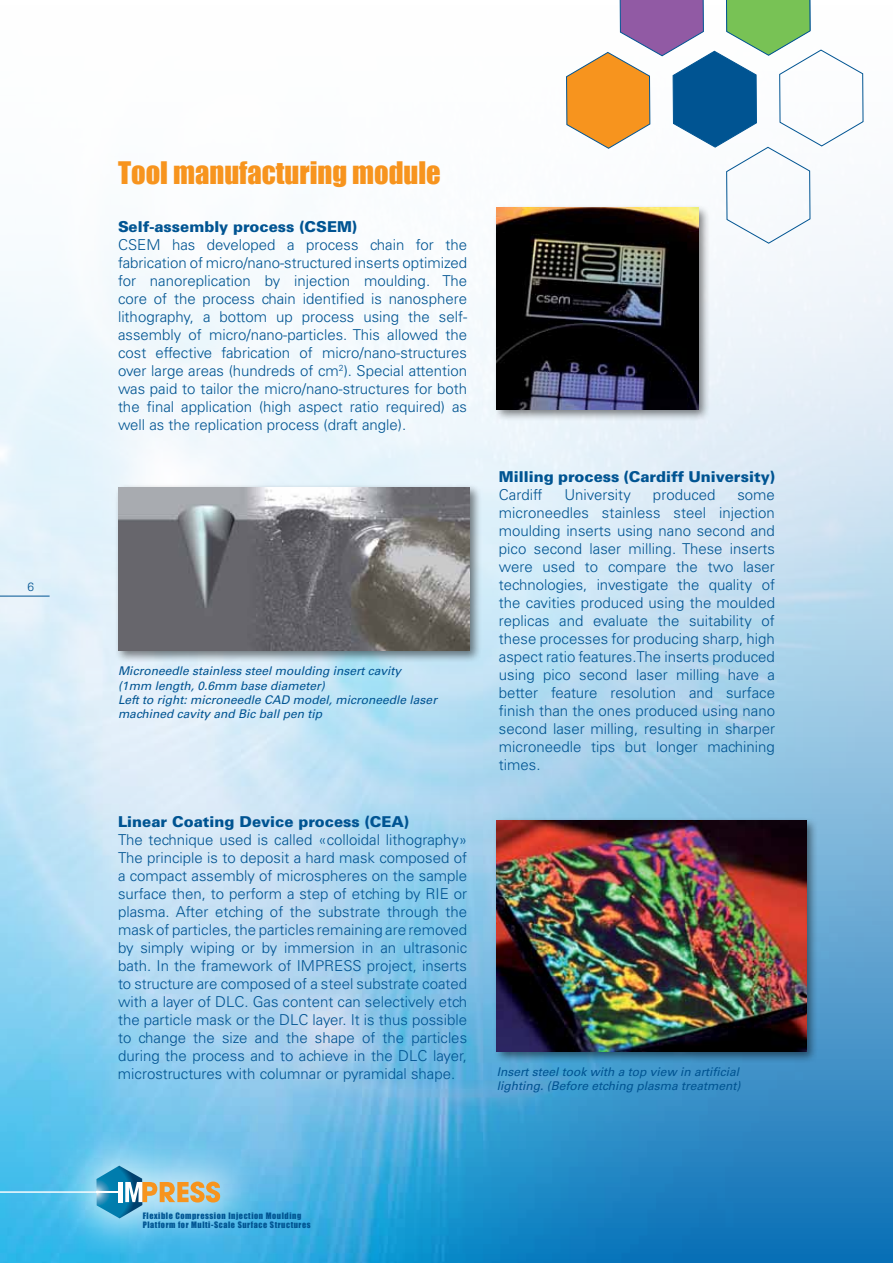
<style>
.page{position:relative;width:893px;height:1263px;background:#fff}
.page>*{position:absolute;margin:0;border:0;box-sizing:border-box;transform-origin:0 0}
.t1{font:28.5px "Impact";color:#f7941e}
.t2{font:300 15px/18px "Univers LT Std";color:#005492;text-align:justify}
.t3{font:900 15px "Univers LT Std";color:#005492}
.t4{font:italic 12px/14.4px "Univers LT Std";color:#005492}
.t5{font:300 12px "Univers LT Std";color:#005492}
.t6{font:8.1px/9.8px "Impact";letter-spacing:.07em;color:#005492}
</style>
<div class="page">
<img style="left:0;top:73px;width:893px;height:1190px">
<div style="left:49px;top:1120px;width:218px;height:143px;background:#fff;opacity:.77"></div>
<svg style="left:96px;top:1166px;width:124px;height:52px;background:#8fbac1"></svg>
<hr style="left:0;top:1191px;width:97px;height:2px;background:#fff">
<hr style="left:0;top:596px;width:50px;height:1px;background:#005492">
<svg style="left:566px;top:0;width:297px;height:244px"></svg>
<div style="left:114px;top:483px;width:368px;height:180px;background:#000;opacity:.5"></div>
<img style="left:118px;top:487px;width:351px;height:163px">
<div style="left:493px;top:816px;width:326px;height:248px;background:#000;opacity:.5"></div>
<img style="left:497px;top:820px;width:309px;height:231px">
<div style="left:493px;top:204px;width:218px;height:218px;background:#000;opacity:.5"></div>
<img style="left:497px;top:208px;width:201px;height:201px">
<p class="t5" style="left:27px;top:580px;width:8px">6</p>
<h1 class="t1" style="left:118px;top:150px;width:324px">Tool manufacturing module</h1>
<p class="t3" style="left:118px;top:217px;width:241px">Self-assembly process (CSEM)</p>
<p class="t2" style="left:118px;top:235px;width:351px">CSEM has developed a process chain for the fabrication of micro/nano-structured inserts optimized for nanoreplication by injection moulding. The core of the process chain identified is nanosphere lithography, a bottom up process using the self&shy;assembly of micro/nano-particles. This allowed the cost effective fabrication of micro/nano-structures over large areas (hundreds of cm<sup>2</sup>). Special attention was paid to tailor the micro/nano-structures for both the final application (high aspect ratio required) as well as the replication process (draft angle).</p>
<p class="t4" style="left:118px;top:664px;width:320px">Microneedle stainless steel moulding insert cavity (1mm length, 0.6mm base diameter)<br>Left to right: microneedle CAD model, microneedle laser machined cavity and Bic ball pen tip</p>
<p class="t3" style="left:118px;top:812px;width:293px">Linear Coating Device process (CEA)</p>
<p class="t2" style="left:118px;top:831px;width:351px">The technique used is called «colloidal lithography» The principle is to deposit a hard mask composed of a compact assembly of microspheres on the sample surface then, to perform a step of etching by RIE or plasma. After etching of the substrate through the mask of particles, the particles remaining are removed by simply wiping or by immersion in an ultrasonic bath. In the framework of IMPRESS project, inserts to structure are composed of a steel substrate coated with a layer of DLC. Gas content can selectively etch the particle mask or the DLC layer. It is thus possible to change the size and the shape of the particles during the process and to achieve in the DLC layer, microstructures with columnar or pyramidal shape.</p>
<p class="t3" style="left:499px;top:467px;width:278px">Milling process (Cardiff University)</p>
<p class="t2" style="left:499px;top:486px;width:45px">Cardiff</p>
<p class="t2" style="left:564px;top:486px;width:68px">University</p>
<p class="t2" style="left:653px;top:486px;width:64px">produced</p>
<p class="t2" style="left:499px;top:486px;width:278px;text-indent:239px">some microneedles stainless steel injection moulding inserts using nano second and pico second laser milling. These inserts were used to compare the two laser technologies, investigate the quality of the cavities produced using the moulded replicas and evaluate the suitability of these processes for producing sharp, high aspect ratio features.The inserts produced using pico second laser milling have a better feature resolution and surface finish than the ones produced using nano second laser milling, resulting in sharper microneedle tips but longer machining times.</p>
<p class="t4" style="left:497px;top:1065px;width:245px">Insert steel took with a top view in artificial lighting. (Before etching plasma treatment)</p>
<p class="t6" style="left:143px;top:1210px;width:169px">Flexible Compression Injection Moulding<br>Platform for Multi-Scale Surface Structures</p>
</div>
